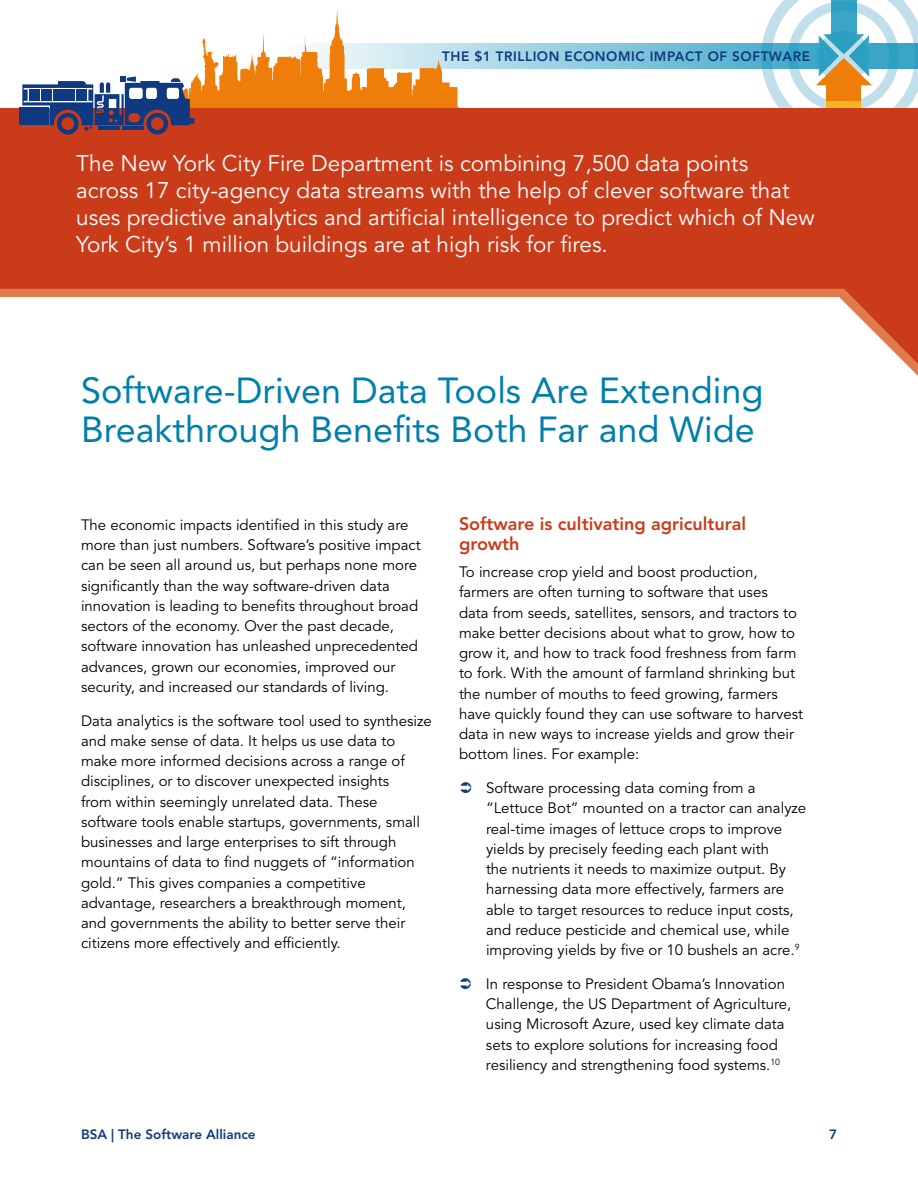
<style>
.page{position:relative;width:918px;height:1188px;background:#fff}
.page>*{position:absolute;margin:0;border:0;box-sizing:border-box;transform-origin:0 0}
.t1{font:36px/39px "Avenir LT Std";color:#007fad}
.t2{font:22.5px/27px "Avenir LT Std";color:#fff}
.t3{font:800 18px/20.2px "Avenir LT Std";color:#ca3b1a}
.t4{font:15px/20.2px "Avenir LT Std";color:#000}
.t5{font:800 13.5px "Avenir LT Std";letter-spacing:.04em;color:#0f3a81}
.t6{font:800 13.5px "Avenir LT Std";color:#0f3a81}
</style>
<div class="page">
<svg style="left:459px;top:43px;width:302px;height:26px;background:#87c8dc"></svg>
<svg style="left:761px;top:0;width:157px;height:108px"></svg>
<div style="left:826px;top:102px;width:35px;height:6px;background:#f7b320"></div>
<div style="left:0;top:108px;width:918px;height:189px;background:#ca3b1a"></div>
<svg style="left:0;top:288px;width:918px;height:88px"></svg>
<div style="left:19px;top:107px;width:30px;height:18px;background:#0f3a81"></div>
<svg style="left:22px;top:10px;width:437px;height:125px"></svg>
<p class="t5" style="left:442px;top:48px;width:369px">THE $1 TRILLION ECONOMIC IMPACT OF SOFTWARE</p>
<p class="t2" style="left:76px;top:150px;width:740px">The New York City Fire Department is combining 7,500 data points across 17 city-agency data streams with the help of clever software that uses predictive analytics and artificial intelligence to predict which of New York City’s 1 million buildings are at high risk for fires.</p>
<h1 class="t1" style="left:81px;top:371px;width:684px">Software-Driven Data Tools Are Extending<br>Breakthrough Benefits Both Far and Wide</h1>
<p class="t4" style="left:81px;top:515px;width:341px">The economic impacts identified in this study are more than just numbers. Software’s positive impact can be seen all around us, but perhaps none more significantly than the way software-driven data innovation is leading to benefits throughout broad sectors of the economy. Over the past decade, software innovation has unleashed unprecedented advances, grown our economies, improved our security, and increased our standards of living.</p>
<p class="t4" style="left:81px;top:711px;width:352px">Data analytics is the software tool used to synthesize and make sense of data. It helps us use data to make more informed decisions across a range of disciplines, or to discover unexpected insights<br>from within seemingly unrelated data. These software tools enable startups, governments, small businesses and large enterprises to sift through mountains of data to find nuggets of “information gold.” This gives companies a competitive advantage, researchers a breakthrough moment, and governments the ability to better serve their citizens more effectively and efficiently.</p>
<p class="t3" style="left:459px;top:513px;width:289px">Software is cultivating agricultural growth</p>
<p class="t4" style="left:459px;top:562px;width:346px">To increase crop yield and boost production, farmers are often turning to software that uses<br>data from seeds, satellites, sensors, and tractors to make better decisions about what to grow, how to grow it, and how to track food freshness from farm to fork. With the amount of farmland shrinking but the number of mouths to feed growing, farmers have quickly found they can use software to harvest data in new ways to increase yields and grow their bottom lines. For example:</p>
<p class="t4" style="left:486px;top:778px;width:322px">Software processing data coming from a “Lettuce Bot” mounted on a tractor can analyze real-time images of lettuce crops to improve yields by precisely feeding each plant with<br>the nutrients it needs to maximize output. By harnessing data more effectively, farmers are able to target resources to reduce input costs, and reduce pesticide and chemical use, while improving yields by five or 10 bushels an acre.<sup>9</sup></p>
<p class="t4" style="left:486px;top:974px;width:307px">In response to President Obama’s Innovation Challenge, the US Department of Agriculture, using Microsoft Azure, used key climate data sets to explore solutions for increasing food resiliency and strengthening food systems.<sup>10</sup></p>
<p class="t6" style="left:81px;top:1127px;width:176px">BSA | The Software Alliance</p>
<p class="t5" style="left:829px;top:1127px;width:9px">7</p>
</div>
